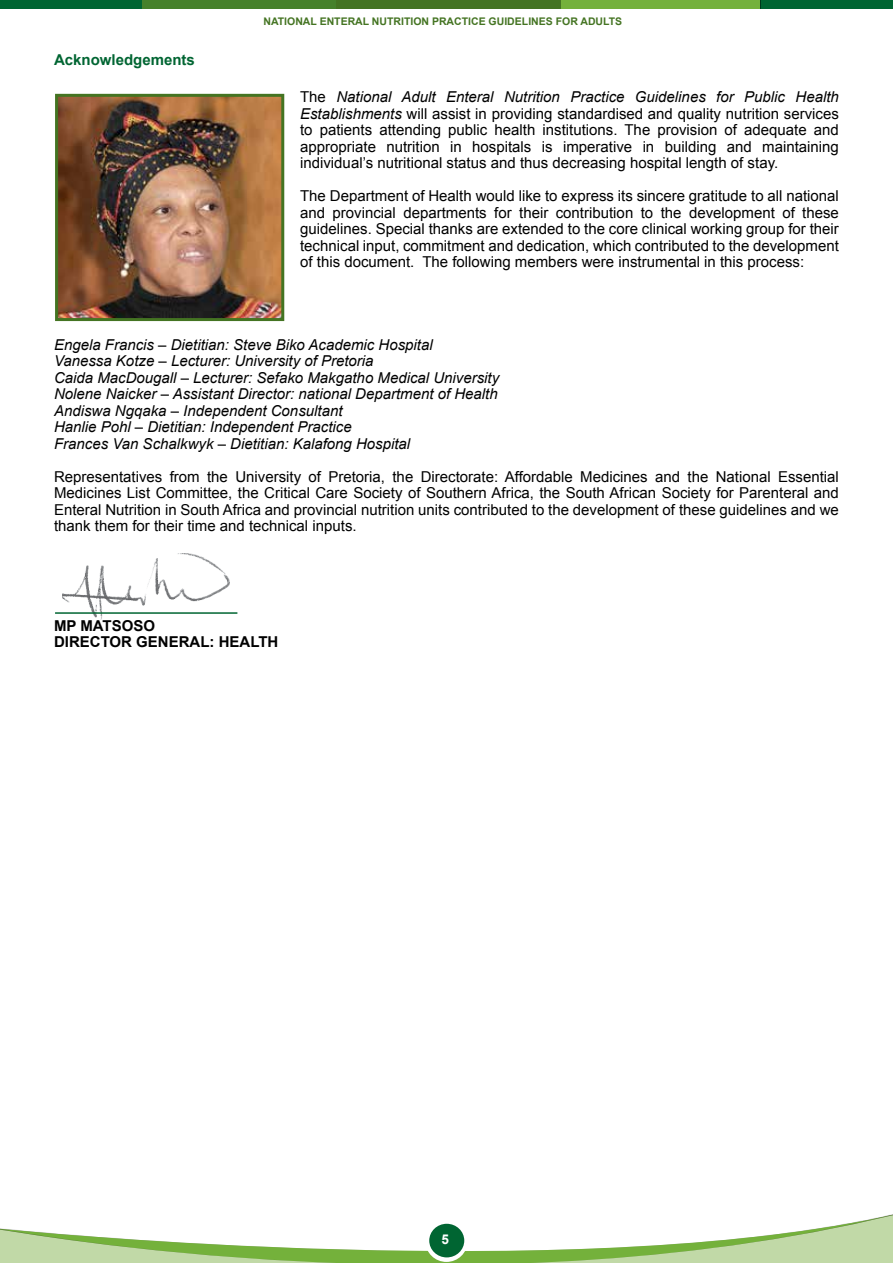
<style>
.page{position:relative;width:893px;height:1263px;background:#fff}
.page>*{position:absolute;margin:0;border:0;box-sizing:border-box;transform-origin:0 0}
.t1{font:15px/16.5px "Arial";color:#000;text-align:justify}
.t2{font:italic 15px/16.5px "Arial";color:#000}
.t3{font:700 15px/16.5px "Arial";color:#000}
.t4{font:700 15px "Arial";color:#006532}
.t5{font:700 13.5px "Arial";color:#fff}
.t6{font:700 10.5px "Arial";color:#447422}
.s1{font-style:italic}
</style>
<div class="page">
<svg style="left:0;top:1214px;width:893px;height:49px"></svg>
<svg style="left:426px;top:1221px;width:41px;height:41px"></svg>
<div style="left:429px;top:1224px;width:35px;height:33px;background:#006532;border-radius:50%"></div>
<div style="left:0;top:0;width:893px;height:9px;background:#006532"></div>
<div style="left:556px;top:0;width:205px;height:9px;background:#00381c"></div>
<div style="left:556px;top:0;width:204px;height:9px;background:#74b13b"></div>
<div style="left:142px;top:0;width:240px;height:9px;background:#46812b"></div>
<div style="left:336px;top:0;width:224px;height:9px;background:#447422"></div>
<img style="left:63px;top:553px;width:167px;height:67px">
<img style="left:59px;top:98px;width:221px;height:219px">
<div style="left:55px;top:94px;width:229px;height:227px;border:3px solid #447422"></div>
<hr style="left:55px;top:612px;width:182px;height:2px;background:#006532">
<p class="t4" style="left:54px;top:50px;width:142px">Acknowledgements</p>
<p class="t6" style="left:263px;top:14px;width:360px">NATIONAL ENTERAL NUTRITION PRACTICE GUIDELINES FOR ADULTS</p>
<p class="t1" style="left:300px;top:89px;width:540px">The <span class="s1">National Adult Enteral Nutrition Practice Guidelines for Public Health Establishments</span> will assist in providing standardised and quality nutrition services to patients attending public health institutions. The provision of adequate and appropriate nutrition in hospitals is imperative in building and maintaining individual’s nutritional status and thus decreasing hospital length of stay.</p>
<p class="t1" style="left:300px;top:188px;width:540px">The Department of Health would like to express its sincere gratitude to all national and provincial departments for their contribution to the development of these guidelines. Special thanks are extended to the core clinical working group for their technical input, commitment and dedication, which contributed to the development of this document. The following members were instrumental in this process:</p>
<p class="t2" style="left:54px;top:337px;width:447px">Engela Francis – Dietitian: Steve Biko Academic Hospital<br>Vanessa Kotze – Lecturer: University of Pretoria<br>Caida MacDougall – Lecturer: Sefako Makgatho Medical University Nolene Naicker – Assistant Director: national Department of Health Andiswa Ngqaka – Independent Consultant<br>Hanlie Pohl – Dietitian: Independent Practice<br>Frances Van Schalkwyk – Dietitian: Kalafong Hospital</p>
<p class="t1" style="left:54px;top:469px;width:786px">Representatives from the University of Pretoria, the Directorate: Affordable Medicines and the National Essential Medicines List Committee, the Critical Care Society of Southern Africa, the South African Society for Parenteral and Enteral Nutrition in South Africa and provincial nutrition units contributed to the development of these guidelines and we thank them for their time and technical inputs.</p>
<p class="t3" style="left:54px;top:617px;width:226px">MP MATSOSO<br>DIRECTOR GENERAL: HEALTH</p>
<p class="t5" style="left:441px;top:1230px;width:9px">5</p>
</div>
